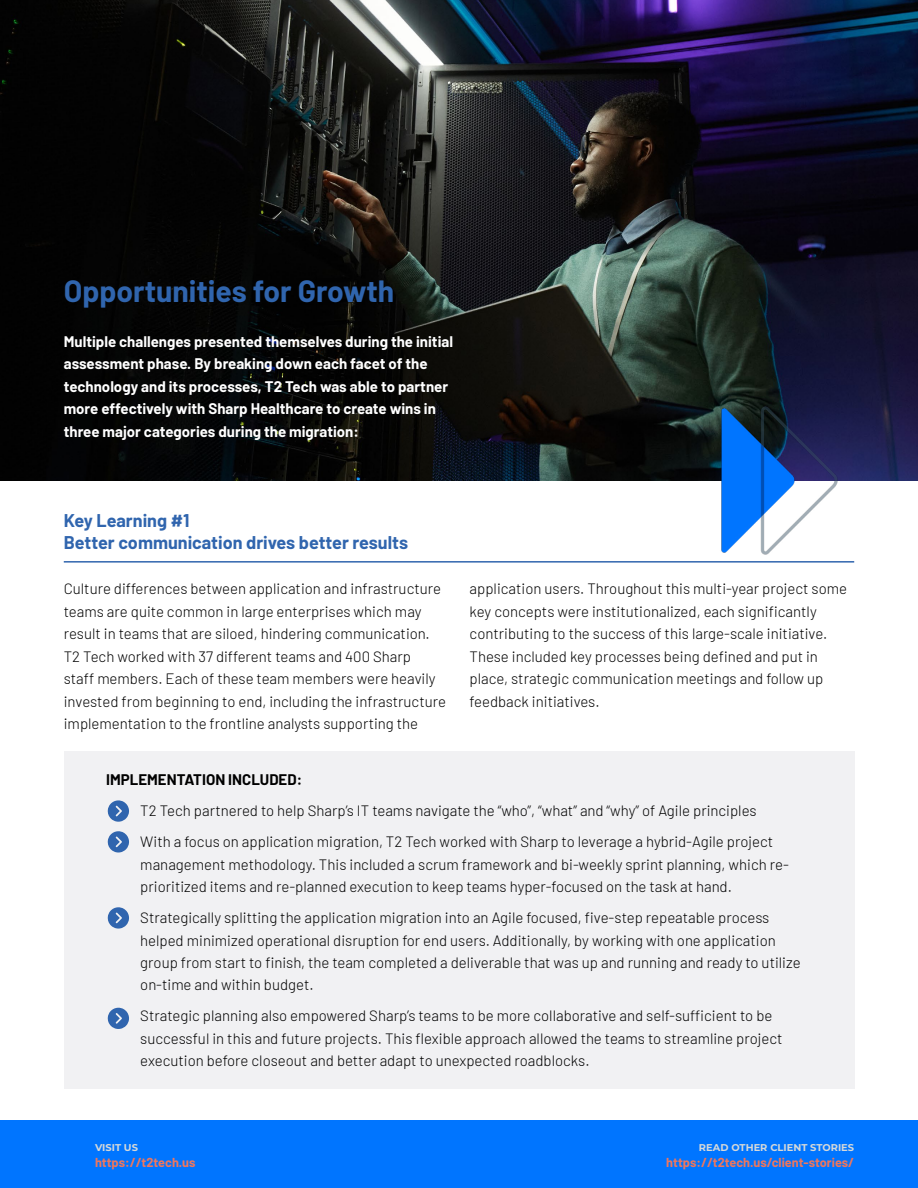
<style>
.page{position:relative;width:918px;height:1188px;background:#fff}
.page>*{position:absolute;margin:0;border:0;box-sizing:border-box;transform-origin:0 0}
.t1{font:700 30px "Barlow";color:#3065ae}
.t2{font:700 18px/22.5px "Barlow";color:#3065ae}
.t3{font:300 15px/22.5px "Barlow";color:#000}
.t4{font:700 15px/22.5px "Barlow";color:#fff}
.t5{font:700 15px "Barlow";color:#000}
.t6{font:700 12.75px "Barlow";color:#ef775d}
.t7{font:700 9.9px "Montserrat";color:#d6d9d9}
</style>
<div class="page">
<div style="left:0;top:1120px;width:918px;height:68px;background:#0075ff"></div>
<div style="left:64px;top:751px;width:790px;height:338px;background:#f1f1f3"></div>
<img style="left:0;top:0;width:918px;height:480px">
<svg style="left:108px;top:800px;width:21px;height:22px"></svg>
<svg style="left:108px;top:831px;width:21px;height:22px"></svg>
<svg style="left:108px;top:907px;width:21px;height:22px"></svg>
<svg style="left:108px;top:1008px;width:21px;height:21px"></svg>
<hr style="left:64px;top:561px;width:790px;height:2px;background:#3065ae">
<img style="left:713px;top:390px;width:129px;height:173px">
<h1 class="t1" style="left:64px;top:268px;width:332px">Opportunities for Growth</h1>
<p class="t4" style="left:64px;top:329px;width:391px">Multiple challenges presented themselves during the initial assessment phase. By breaking down each facet of the technology and its processes, T2 Tech was able to partner more effectively with Sharp Healthcare to create wins in three major categories during the migration:</p>
<p class="t2" style="left:64px;top:507px;width:346px">Key Learning #1<br>Better communication drives better results</p>
<p class="t3" style="left:64px;top:576px;width:384px">Culture differences between application and infrastructure teams are quite common in large enterprises which may result in teams that are siloed, hindering communication.<br>T2 Tech worked with 37 different teams and 400 Sharp<br>staff members. Each of these team members were heavily invested from beginning to end, including the infrastructure implementation to the frontline analysts supporting the</p>
<p class="t3" style="left:470px;top:576px;width:379px">application users. Throughout this multi-year project some key concepts were institutionalized, each significantly contributing to the success of this large-scale initiative.<br>These included key processes being defined and put in place, strategic communication meetings and follow up feedback initiatives.</p>
<p class="t5" style="left:106px;top:769px;width:197px">IMPLEMENTATION INCLUDED:</p>
<p class="t3" style="left:140px;top:794px;width:634px;line-height:30.9px">T2 Tech partnered to help Sharp’s IT teams navigate the “who”, “what” and “why” of Agile principles<br>With a focus on application migration, T2 Tech worked with Sharp to leverage a hybrid-Agile project</p>
<p class="t3" style="left:140px;top:852px;width:650px">management methodology. This included a scrum framework and bi-weekly sprint planning, which re&shy;prioritized items and re-planned execution to keep teams hyper-focused on the task at hand.</p>
<p class="t3" style="left:140px;top:905px;width:662px">Strategically splitting the application migration into an Agile focused, five-step repeatable process helped minimized operational disruption for end users. Additionally, by working with one application group from start to finish, the team completed a deliverable that was up and running and ready to utilize on-time and within budget.</p>
<p class="t3" style="left:140px;top:1004px;width:644px">Strategic planning also empowered Sharp’s teams to be more collaborative and self-sufficient to be successful in this and future projects. This flexible approach allowed the teams to streamline project execution before closeout and better adapt to unexpected roadblocks.</p>
<p class="t7" style="left:95px;top:1141px;width:44px">VISIT US</p>
<p class="t6" style="left:95px;top:1153px;width:102px">https://t2tech.us</p>
<p class="t7" style="left:699px;top:1141px;width:157px">READ OTHER CLIENT STORIES</p>
<p class="t6" style="left:666px;top:1153px;width:189px">https://t2tech.us/client-stories/</p>
</div>
